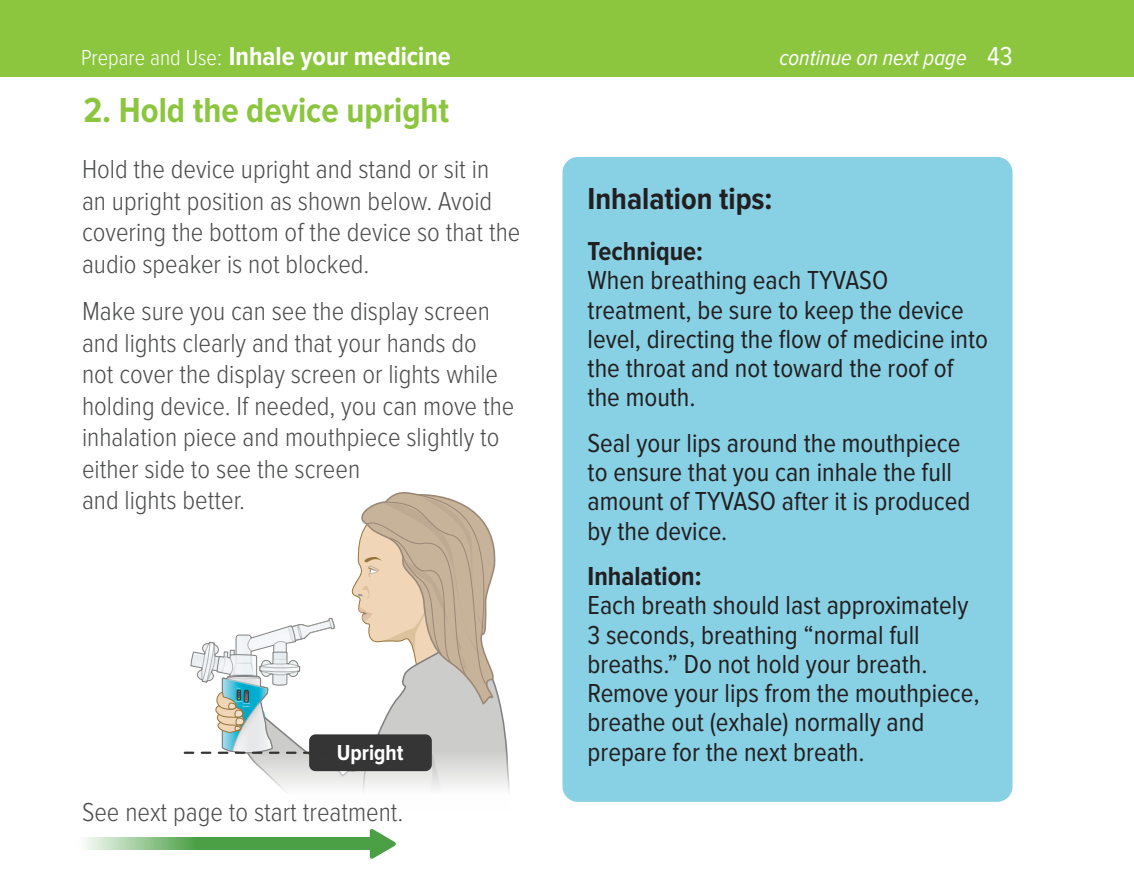
<style>
.page{position:relative;width:1134px;height:891px;background:#fff}
.page>*{position:absolute;margin:0;border:0;box-sizing:border-box;transform-origin:0 0}
._5__Install_new_filt{font:700 36px "Proxima Nova Cond";color:#8bc63e}
.important-body{font:700 31.5px "Proxima Nova Cond";color:#231f20}
.important-body-2{font:27px/29.2px "Proxima Nova Cond";color:#231f20}
.Body{font:300 27px/31.5px "Proxima Nova Cond";color:#4b4c4d}
.t1{font:700 27px "Proxima Nova Cond";color:#fff}
.Note-textt{font:300 27px "Proxima Nova Cond";color:#4d4d4f}
.important-body-3{font:700 27px "Proxima Nova Cond";color:#231f20}
.t2{font:italic 22.5px "Proxima Nova Cond";color:#fff}
.t3{font:700 22.5px "Proxima Nova Cond";color:#fff}
.t4{font:4.73px "Arial";color:#050504}
.t5{font:3.15px "Arial";color:#050504}
.s1{font-weight:300;font-size:22.5px}
.s2{font-style:normal;font-size:27px}
</style>
<div class="page">
<div style="left:0;top:0;width:1134px;height:77px;background:#8bc63e"></div>
<div style="left:562px;top:157px;width:450px;height:645px;background:#88d1e5;border-radius:15px"></div>
<svg style="left:185px;top:492px;width:325px;height:300px"></svg>
<svg style="left:370px;top:829px;width:26px;height:30px"></svg>
<svg style="left:85px;top:838px;width:288px;height:12px;background:#6bb066"></svg>
<p class="t1" style="left:81px;top:43px;width:371px"><span class="s1">Prepare and Use:</span> Inhale your medicine</p>
<p class="t2" style="left:779px;top:47px;width:235px">continue on next page <span class="s2">43</span></p>
<p class="_5__Install_new_filt" style="left:83px;top:94px;width:367px">2. Hold the device upright</p>
<p class="Body" style="left:82px;top:155px;width:440px">Hold the device upright and stand or sit in<br>an upright position as shown below. Avoid covering the bottom of the device so that the audio speaker is not blocked.</p>
<p class="Body" style="left:82px;top:297px;width:434px">Make sure you can see the display screen and lights clearly and that your hands do not cover the display screen or lights while holding device. If needed, you can move the inhalation piece and mouthpiece slightly to either side to see the screen<br>and lights better.</p>
<p class="t5" style="left:245px;top:691px;width:3px">+</p>
<p class="t4" style="left:246px;top:696px;width:3px">-</p>
<p class="t3" style="left:337px;top:743px;width:68px">Upright</p>
<p class="Note-textt" style="left:82px;top:800px;width:323px">See next page to start treatment.</p>
<p class="important-body" style="left:588px;top:184px;width:186px">Inhalation tips:</p>
<p class="important-body-3" style="left:588px;top:239px;width:117px">Technique:</p>
<p class="important-body-2" style="left:588px;top:267px;width:402px">When breathing each TYVASO treatment, be sure to keep the device level, directing the flow of medicine into the throat and not toward the roof of the mouth.</p>
<p class="important-body-2" style="left:588px;top:429px;width:384px">Seal your lips around the mouthpiece to ensure that you can inhale the full amount of TYVASO after it is produced by the device.</p>
<p class="important-body-3" style="left:588px;top:564px;width:115px">Inhalation:</p>
<p class="important-body-2" style="left:588px;top:592px;width:394px">Each breath should last approximately 3 seconds, breathing “normal full breaths.” Do not hold your breath.<br>Remove your lips from the mouthpiece, breathe out (exhale) normally and prepare for the next breath.</p>
</div>
